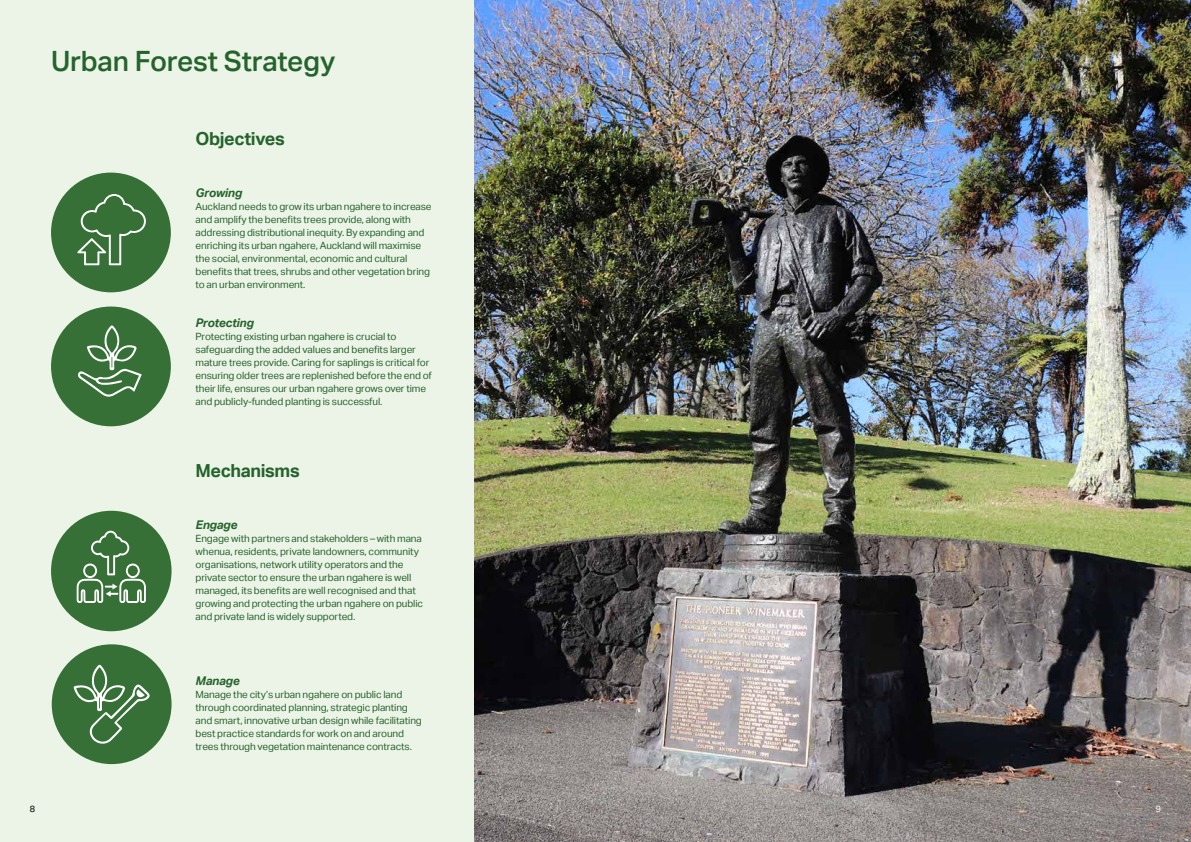
<style>
.page{position:relative;width:1191px;height:842px;background:#fff}
.page>*{position:absolute;margin:0;border:0;box-sizing:border-box;transform-origin:0 0}
.t1{font:500 28px "Aktiv Grotesk";letter-spacing:-.01em;color:#25632c}
.t2{font:700 18px "Aktiv Grotesk";letter-spacing:-.02em;color:#25632c}
.t3{font:italic 700 12px "Aktiv Grotesk";letter-spacing:-.025em;color:#25632c}
.t4{font:10px/13px "Aktiv Grotesk";letter-spacing:-.01em;color:#25632c}
.t5{font:9px "Aktiv Grotesk";color:#000}
.t6{font:9px "Aktiv Grotesk";color:#fff}
</style>
<div class="page">
<div style="left:0;top:0;width:474px;height:842px;background:#ecf4e7"></div>
<div style="left:52px;top:644px;width:119px;height:120px;background:#367036;border-radius:50%"></div>
<svg style="left:73px;top:664px;width:77px;height:80px"></svg>
<div style="left:51px;top:173px;width:120px;height:119px;background:#367036;border-radius:50%"></div>
<svg style="left:77px;top:194px;width:69px;height:71px"></svg>
<div style="left:51px;top:511px;width:120px;height:120px;background:#367036;border-radius:50%"></div>
<svg style="left:77px;top:531px;width:69px;height:72px"></svg>
<div style="left:51px;top:306px;width:120px;height:120px;background:#367036;border-radius:50%"></div>
<svg style="left:78px;top:325px;width:64px;height:72px"></svg>
<img style="left:474px;top:0;width:717px;height:842px">
<h1 class="t1" style="left:51px;top:45px;width:286px">Urban Forest Strategy</h1>
<h2 class="t2" style="left:195px;top:128px;width:91px">Objectives</h2>
<p class="t3" style="left:195px;top:186px;width:48px">Growing</p>
<p class="t4" style="left:195px;top:200px;width:238px">Auckland needs to grow its urban ngahere to increase and amplify the benefits trees provide, along with addressing distributional inequity. By expanding and enriching its urban ngahere, Auckland will maximise the social, environmental, economic and cultural benefits that trees, shrubs and other vegetation bring to an urban environment.</p>
<p class="t3" style="left:195px;top:316px;width:60px">Protecting</p>
<p class="t4" style="left:195px;top:330px;width:238px">Protecting existing urban ngahere is crucial to safeguarding the added values and benefits larger mature trees provide. Caring for saplings is critical for ensuring older trees are replenished before the end of their life, ensures our urban ngahere grows over time and publicly-funded planting is successful.</p>
<h2 class="t2" style="left:195px;top:460px;width:106px">Mechanisms</h2>
<p class="t3" style="left:195px;top:518px;width:43px">Engage</p>
<p class="t4" style="left:195px;top:532px;width:229px">Engage with partners and stakeholders – with mana whenua, residents, private landowners, community organisations, network utility operators and the private sector to ensure the urban ngahere is well managed, its benefits are well recognised and that growing and protecting the urban ngahere on public and private land is widely supported.</p>
<p class="t3" style="left:195px;top:674px;width:46px">Manage</p>
<p class="t4" style="left:195px;top:688px;width:228px">Manage the city’s urban ngahere on public land through coordinated planning, strategic planting and smart, innovative urban design while facilitating best practice standards for work on and around trees through vegetation maintenance contracts.</p>
<p class="t5" style="left:30px;top:803px;width:7px">8</p>
<p class="t6" style="left:1155px;top:803px;width:7px">9</p>
</div>
